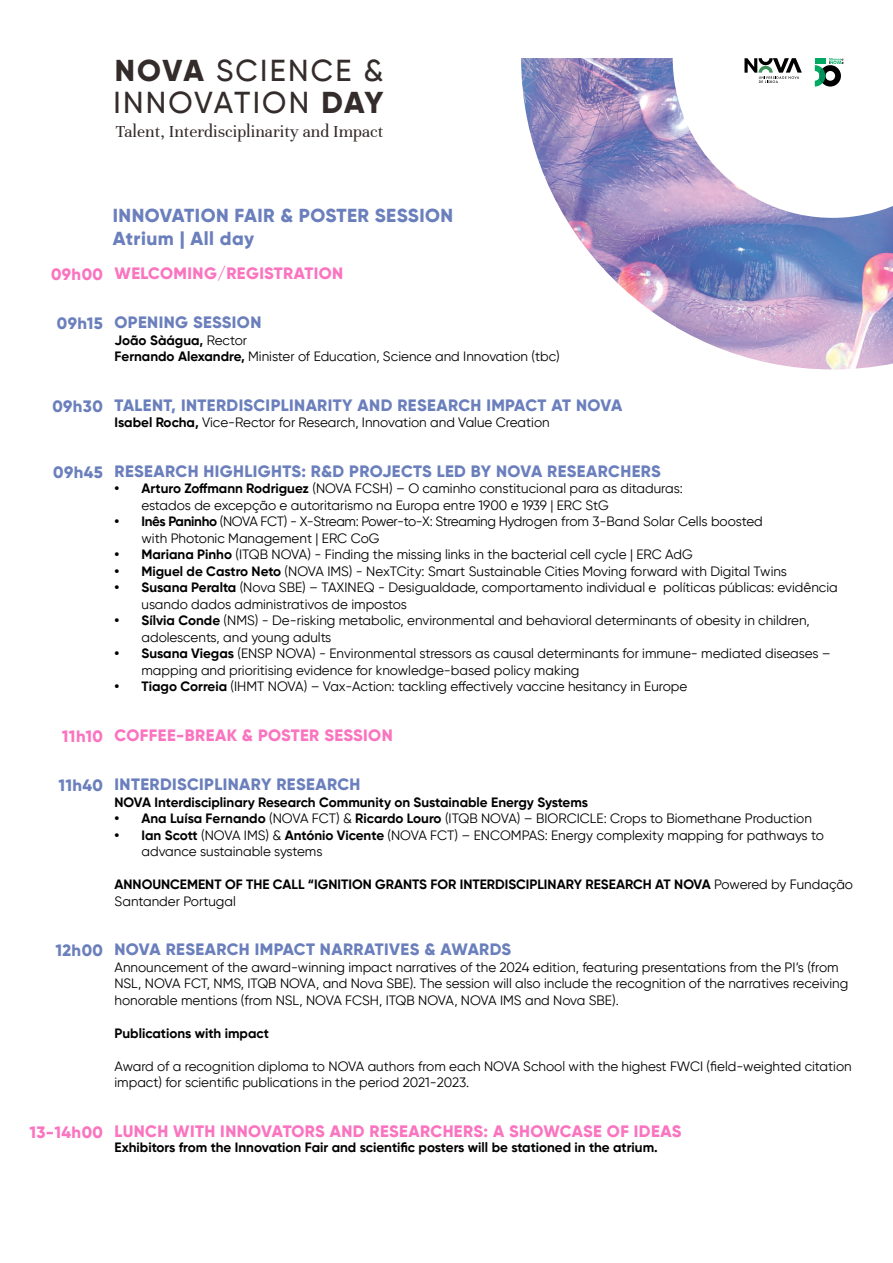
<style>
.page{position:relative;width:893px;height:1263px;background:#fff}
.page>*{position:absolute;margin:0;border:0;box-sizing:border-box;transform-origin:0 0}
.t1{font:500 30.15px/31.5px "Gilroy";letter-spacing:.075em;color:#342b2b}
.t2{font:800 18.9px/23.2px "Gilroy";letter-spacing:.025em;color:#6a7fbc}
.t3{font:18px "Unna";color:#332b29}
.t4{font:800 16.5px "Gilroy";letter-spacing:.025em;color:#6a7fbc}
.t5{font:800 16.5px "Gilroy";letter-spacing:.025em;color:#fa74c0}
.t6{font:800 16.5px "Gilroy";letter-spacing:.025em;color:#fa74c0}
.t7{font:13.5px/16.5px "Gilroy";color:#000}
.t8{font:700 13.5px/16.5px "Gilroy";color:#000}
.t9{font:13.5px "Gilroy";letter-spacing:-.025em;color:#000}
.s1{font-weight:800}
.s2{font-weight:700}
.s3{font-weight:400}
</style>
<div class="page">
<img style="left:521px;top:58px;width:372px;height:311px">
<h1 class="t1" style="left:113px;top:54px;width:271px"><span class="s1">NOVA</span> SCIENCE &amp;<br>INNOVATION <span class="s1">DAY</span></h1>
<h3 class="t3" style="left:116px;top:121px;width:269px">Talent, Interdisciplinarity and Impact</h3>
<p class="t5" style="left:51px;top:263px;width:53px">09h00</p>
<p class="t4" style="left:57px;top:313px;width:47px">09h15</p>
<p class="t4" style="left:52px;top:395px;width:52px">09h30</p>
<p class="t4" style="left:53px;top:461px;width:51px">09h45</p>
<p class="t5" style="left:62px;top:725px;width:42px">11h10</p>
<p class="t4" style="left:58px;top:775px;width:46px">11h40</p>
<p class="t4" style="left:55px;top:940px;width:49px">12h00</p>
<p class="t5" style="left:29px;top:1121px;width:75px">13-14h00</p>
<h2 class="t2" style="left:113px;top:204px;width:342px">INNOVATION FAIR &amp; POSTER SESSION<br>Atrium | All day</h2>
<p class="t5" style="left:115px;top:263px;width:230px">WELCOMING/REGISTRATION</p>
<p class="t4" style="left:115px;top:312px;width:148px">OPENING SESSION</p>
<p class="t7" style="left:115px;top:332px;width:447px"><span class="s2">João Sàágua,</span> Rector<br><span class="s2">Fernando Alexandre,</span> Minister of Education, Science and Innovation (tbc)</p>
<p class="t4" style="left:115px;top:395px;width:509px">TALENT, INTERDISCIPLINARITY AND RESEARCH IMPACT AT NOVA</p>
<p class="t7" style="left:115px;top:414px;width:437px"><span class="s2">Isabel Rocha,</span> Vice-Rector for Research, Innovation and Value Creation</p>
<p class="t4" style="left:115px;top:461px;width:548px">RESEARCH HIGHLIGHTS: R&amp;D PROJECTS LED BY NOVA RESEARCHERS</p>
<p class="t7" style="left:142px;top:480px;width:543px;text-indent:-27px"><span class="s2">• Arturo Zoffmann Rodriguez</span> (NOVA FCSH) – O caminho constitucional para as ditaduras: estados de excepção e autoritarismo na Europa entre 1900 e 1939 | ERC StG</p>
<p class="t9" style="left:115px;top:513px;width:650px"><span class="s2">• Inês Paninho</span> (NOVA FCT) - X-Stream: Power-to-X: Streaming Hydrogen from 3-Band Solar Cells boosted</p>
<p class="t7" style="left:115px;top:530px;width:267px">• with Photonic Management | ERC CoG</p>
<p class="t7" style="left:115px;top:546px;width:580px"><span class="s2">• Mariana Pinho</span> (ITQB NOVA) - Finding the missing links in the bacterial cell cycle | ERC AdG</p>
<p class="t7" style="left:115px;top:563px;width:674px"><span class="s2">• Miguel de Castro Neto</span> (NOVA IMS) - NexTCity: Smart Sustainable Cities Moving forward with Digital Twins</p>
<p class="t7" style="left:142px;top:579px;width:698px;text-indent:-27px"><span class="s2">• Susana Peralta</span> (Nova SBE) – TAXINEQ - Desigualdade, comportamento individual e políticas públicas: evidência usando dados administrativos de impostos</p>
<p class="t7" style="left:142px;top:612px;width:670px;text-indent:-27px"><span class="s2">• Sílvia Conde</span> (NMS) - De-risking metabolic, environmental and behavioral determinants of obesity in children, adolescents, and young adults</p>
<p class="t7" style="left:142px;top:645px;width:691px;text-indent:-27px"><span class="s2">• Susana Viegas</span> (ENSP NOVA) - Environmental stressors as causal determinants for immune- mediated diseases – mapping and prioritising evidence for knowledge-based policy making</p>
<p class="t7" style="left:115px;top:678px;width:574px"><span class="s2">• Tiago Correia</span> (IHMT NOVA) – Vax-Action: tackling effectively vaccine hesitancy in Europe</p>
<p class="t5" style="left:115px;top:725px;width:280px">COFFEE-BREAK &amp; POSTER SESSION</p>
<p class="t4" style="left:115px;top:774px;width:247px">INTERDISCIPLINARY RESEARCH</p>
<p class="t8" style="left:115px;top:794px;width:475px">NOVA Interdisciplinary Research Community on Sustainable Energy Systems</p>
<p class="t7" style="left:115px;top:810px;width:699px"><span class="s2">• Ana Luísa Fernando</span> (NOVA FCT) &amp; <span class="s2">Ricardo Louro</span> (ITQB NOVA) – BIORCICLE: Crops to Biomethane Production</p>
<p class="t7" style="left:142px;top:827px;width:684px;text-indent:-27px"><span class="s2">• Ian Scott</span> (NOVA IMS) &amp; <span class="s2">António Vicente</span> (NOVA FCT) – ENCOMPAS: Energy complexity mapping for pathways to advance sustainable systems</p>
<p class="t8" style="left:115px;top:876px;width:740px">ANNOUNCEMENT OF THE CALL “IGNITION GRANTS FOR INTERDISCIPLINARY RESEARCH AT NOVA <span class="s3">Powered by Fundação<br>Santander Portugal</span></p>
<p class="t4" style="left:115px;top:939px;width:398px">NOVA RESEARCH IMPACT NARRATIVES &amp; AWARDS</p>
<p class="t7" style="left:115px;top:959px;width:735px">Announcement of the award-winning impact narratives of the 2024 edition, featuring presentations from the PI’s (from<br>NSL, NOVA FCT, NMS, ITQB NOVA, and Nova SBE). The session will also include the recognition of the narratives receiving honorable mentions (from NSL, NOVA FCSH, ITQB NOVA, NOVA IMS and Nova SBE).</p>
<p class="t8" style="left:115px;top:1025px;width:156px">Publications with impact</p>
<p class="t7" style="left:115px;top:1058px;width:739px">Award of a recognition diploma to NOVA authors from each NOVA School with the highest FWCI (field-weighted citation impact) for scientific publications in the period 2021-2023.</p>
<p class="t6" style="left:115px;top:1121px;width:568px">LUNCH WITH INNOVATORS AND RESEARCHERS: A SHOWCASE OF IDEAS</p>
<p class="t8" style="left:115px;top:1139px;width:545px">Exhibitors from the Innovation Fair and scientific posters will be stationed in the atrium.</p>
</div>
